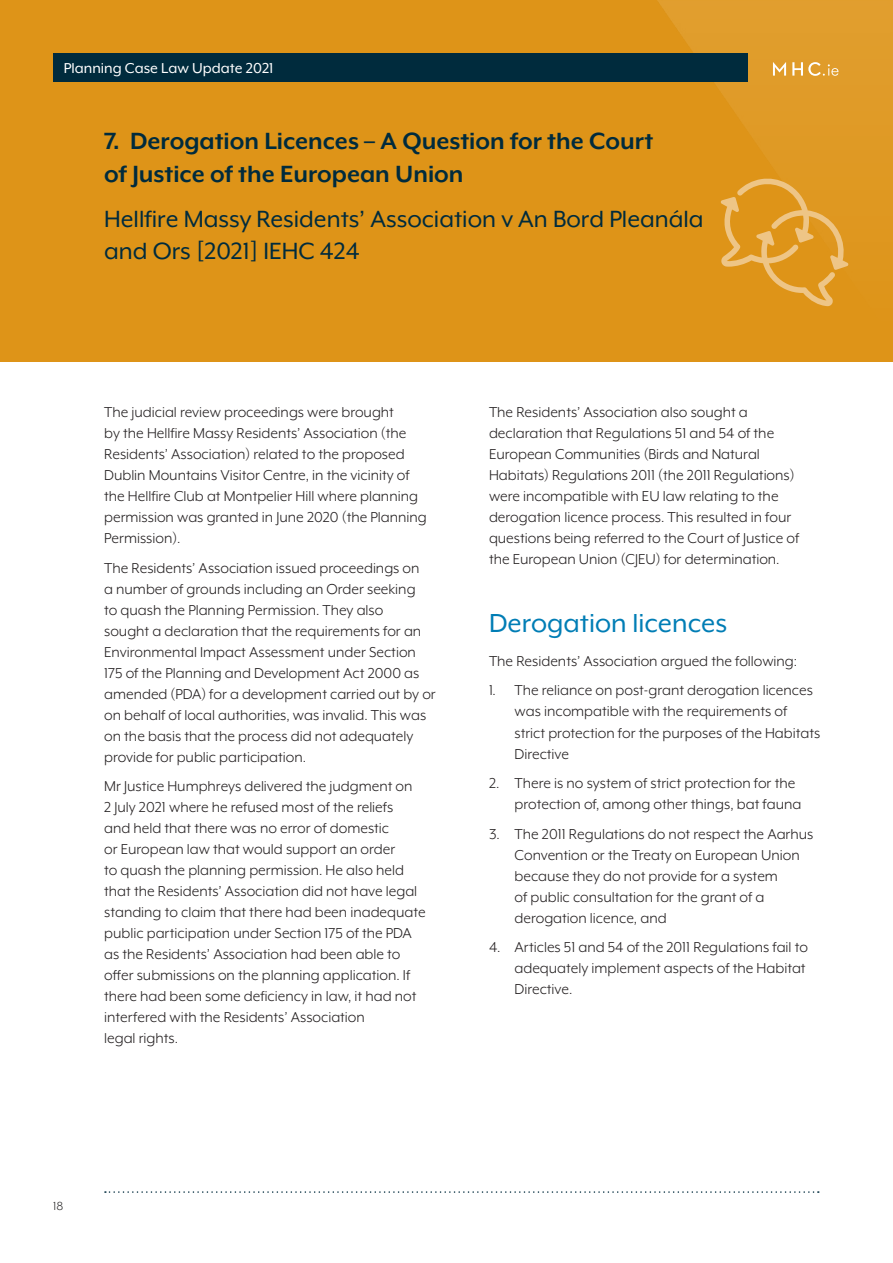
<style>
.page{position:relative;width:893px;height:1263px;background:#fff}
.page>*{position:absolute;margin:0;border:0;box-sizing:border-box;transform-origin:0 0}
.MHC_Sub_Head{font:30px "Mr Eaves XL Mod OT";color:#007db5}
.MHC_Article_Head{font:700 27px/32.4px "Mr Eaves XL Mod OT";color:#002b3d}
.MHC_Article_Head-2{font:27px/32.4px "Mr Eaves XL Mod OT";color:#002b3d}
.MHC_Body{font:16.5px/21px "Mr Eaves XL Mod OT";color:#231f20}
.MHC_Body_Numbered_Li{font:16.5px/21px "Mr Eaves XL Mod OT";color:#231f20}
.MHC_Header_Title{font:16.5px "Mr Eaves XL Mod OT";color:#fff}
.MHC_Partner_Text{font:13.5px "Mr Eaves XL Mod OT";color:#312f30}
</style>
<div class="page">
<div style="left:0;top:0;width:893px;height:361px;background:#de9418"></div>
<img style="left:657px;top:0;width:236px;height:307px">
<svg style="left:720px;top:178px;width:129px;height:128px"></svg>
<svg style="left:105px;top:1191px;width:714px;height:2px"></svg>
<div style="left:53px;top:53px;width:694px;height:29px;background:#002b3d"></div>
<svg style="left:773px;top:62px;width:65px;height:14px"></svg>
<p class="MHC_Header_Title" style="left:64px;top:60px;width:211px">Planning Case Law Update 2021</p>
<p class="MHC_Article_Head" style="left:104px;top:125px;width:551px">7. Derogation Licences – A Question for the Court of Justice of the European Union</p>
<p class="MHC_Article_Head-2" style="left:104px;top:202px;width:601px">Hellfire Massy Residents’ Association v An Bord Pleanála and Ors [2021] IEHC 424</p>
<p class="MHC_Body" style="left:104px;top:402px;width:324px">The judicial review proceedings were brought<br>by the Hellfire Massy Residents’ Association (the Residents’ Association) related to the proposed Dublin Mountains Visitor Centre, in the vicinity of the Hellfire Club at Montpelier Hill where planning permission was granted in June 2020 (the Planning Permission).</p>
<p class="MHC_Body" style="left:104px;top:557px;width:333px">The Residents’ Association issued proceedings on<br>a number of grounds including an Order seeking<br>to quash the Planning Permission. They also<br>sought a declaration that the requirements for an Environmental Impact Assessment under Section 175 of the Planning and Development Act 2000 as amended (PDA) for a development carried out by or on behalf of local authorities, was invalid. This was on the basis that the process did not adequately provide for public participation.</p>
<p class="MHC_Body" style="left:104px;top:776px;width:323px">Mr Justice Humphreys delivered the judgment on<br>2 July 2021 where he refused most of the reliefs<br>and held that there was no error of domestic<br>or European law that would support an order<br>to quash the planning permission. He also held that the Residents’ Association did not have legal standing to claim that there had been inadequate public participation under Section 175 of the PDA as the Residents’ Association had been able to offer submissions on the planning application. If there had been some deficiency in law, it had not interfered with the Residents’ Association<br>legal rights.</p>
<p class="MHC_Body" style="left:489px;top:402px;width:312px">The Residents’ Association also sought a declaration that Regulations 51 and 54 of the European Communities (Birds and Natural Habitats) Regulations 2011 (the 2011 Regulations) were incompatible with EU law relating to the derogation licence process. This resulted in four questions being referred to the Court of Justice of the European Union (CJEU) for determination.</p>
<p class="MHC_Sub_Head" style="left:489px;top:608px;width:240px">Derogation licences</p>
<p class="MHC_Body" style="left:489px;top:650px;width:310px">The Residents’ Association argued the following:</p>
<p class="MHC_Body_Numbered_Li" style="left:514px;top:680px;width:307px;text-indent:-26px">1. The reliance on post-grant derogation licences was incompatible with the requirements of strict protection for the purposes of the Habitats Directive</p>
<p class="MHC_Body_Numbered_Li" style="left:514px;top:772px;width:288px;text-indent:-26px">2. There is no system of strict protection for the protection of, among other things, bat fauna</p>
<p class="MHC_Body_Numbered_Li" style="left:514px;top:823px;width:300px;text-indent:-26px">3. The 2011 Regulations do not respect the Aarhus Convention or the Treaty on European Union because they do not provide for a system<br>of public consultation for the grant of a derogation licence, and</p>
<p class="MHC_Body_Numbered_Li" style="left:514px;top:936px;width:295px;text-indent:-26px">4. Articles 51 and 54 of the 2011 Regulations fail to adequately implement aspects of the Habitat<br>Directive.</p>
<p class="MHC_Partner_Text" style="left:53px;top:1199px;width:12px">18</p>
</div>
